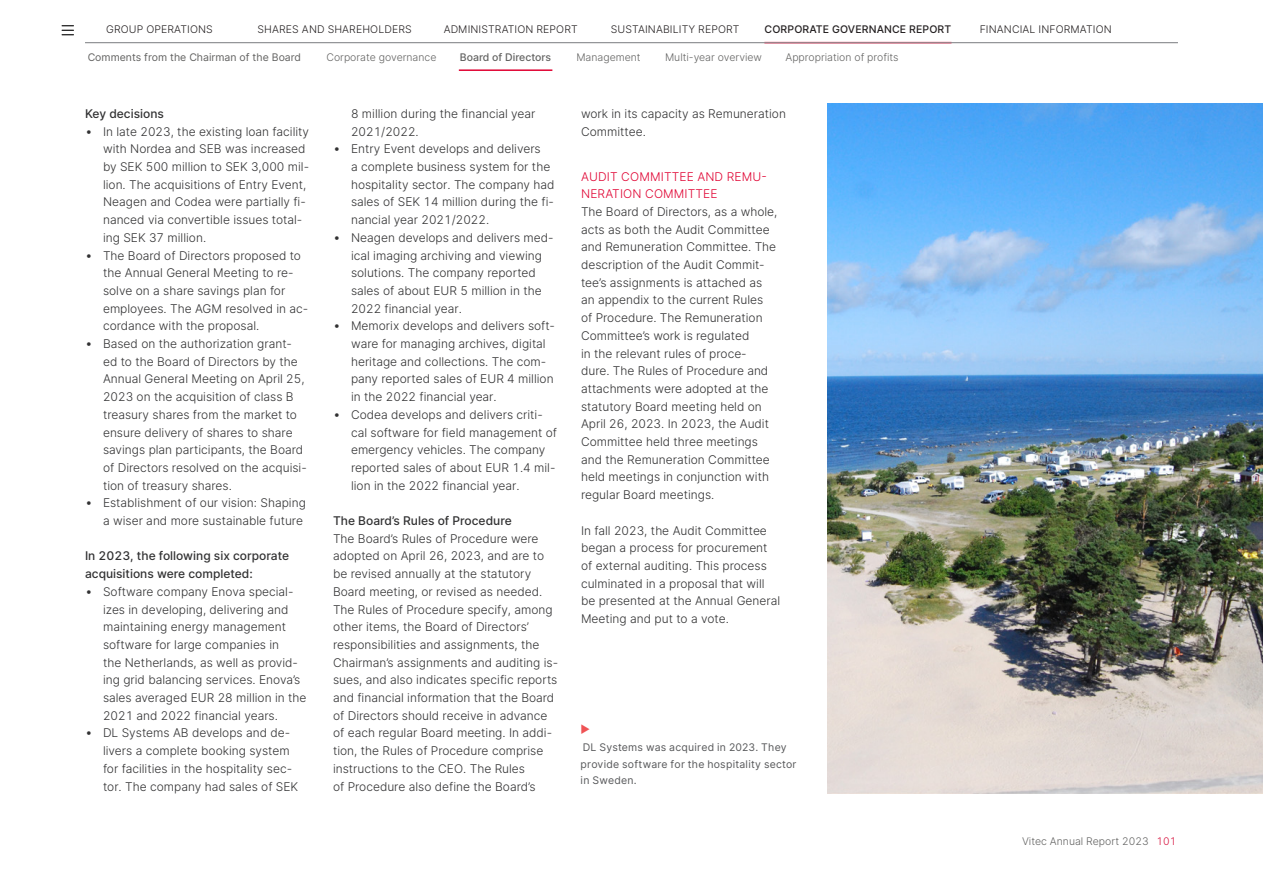
<style>
.page{position:relative;width:1263px;height:893px;background:#fff}
.page>*{position:absolute;margin:0;border:0;box-sizing:border-box;transform-origin:0 0}
.Bread{font:300 12px/17.7px "Inter";color:#313132}
.t1{font:500 12px/17.7px "Inter";color:#313132}
.t2{font:300 12px/17.7px "Inter";letter-spacing:.01em;color:#e00031}
.t3{font:300 10.5px "Inter";letter-spacing:.01em;color:#231f20}
.t4{font:300 10.5px "Inter";color:#626261}
.Bildtext{font:10.5px/16.5px "Inter";letter-spacing:.025em;color:#57585a}
.t5{font:10.5px "Inter";color:#626261}
.t6{font:500 10.5px "Inter";letter-spacing:.01em;color:#231f20}
.t7{font:500 10.5px "Inter";color:#626261}
.Bildtext-2{font:10.5px "Inter";color:#ef5355}
.s1{font-size:13.5px}
.s2{color:#d7123e}
</style>
<div class="page">
<svg style="left:62px;top:25px;width:12px;height:10px"></svg>
<hr style="left:459px;top:69px;width:93px;height:2px;background:#e00031">
<hr style="left:85px;top:42px;width:1093px;height:1px;background:#939598">
<img style="left:828px;top:104px;width:435px;height:690px">
<p class="t3" style="left:106px;top:21px;width:108px">GROUP OPERATIONS</p>
<p class="t3" style="left:258px;top:21px;width:156px">SHARES AND SHAREHOLDERS</p>
<p class="t3" style="left:444px;top:21px;width:136px">ADMINISTRATION REPORT</p>
<p class="t3" style="left:611px;top:21px;width:130px">SUSTAINABILITY REPORT</p>
<p class="t6" style="left:765px;top:21px;width:188px">CORPORATE GOVERNANCE REPORT</p>
<p class="t3" style="left:980px;top:21px;width:134px">FINANCIAL INFORMATION</p>
<p class="t5" style="left:88px;top:50px;width:215px">Comments from the Chairman of the Board</p>
<p class="t4" style="left:326px;top:50px;width:112px">Corporate governance</p>
<p class="t7" style="left:460px;top:50px;width:93px">Board of Directors</p>
<p class="t4" style="left:576px;top:50px;width:66px">Management</p>
<p class="t4" style="left:665px;top:50px;width:99px">Multi-year overview</p>
<p class="t4" style="left:785px;top:50px;width:115px">Appropriation of profits</p>
<h4 class="t1" style="left:85px;top:104px;width:80px">Key decisions</h4>
<p class="Bread" style="left:103px;top:122px;width:208px;text-indent:-18px"><span class="s1">•</span> In late 2023, the existing loan facility with Nordea and SEB was increased by SEK 500 million to SEK 3,000 mil&shy;lion. The acquisitions of Entry Event, Neagen and Codea were partially fi&shy;nanced via convertible issues total&shy;ing SEK 37 million.</p>
<p class="Bread" style="left:103px;top:246px;width:207px;text-indent:-18px"><span class="s1">•</span> The Board of Directors proposed to the Annual General Meeting to re&shy;solve on a share savings plan for employees. The AGM resolved in ac&shy;cordance with the proposal.</p>
<p class="Bread" style="left:103px;top:335px;width:205px;text-indent:-18px"><span class="s1">•</span> Based on the authorization grant&shy;ed to the Board of Directors by the Annual General Meeting on April 25, 2023 on the acquisition of class B treasury shares from the market to ensure delivery of shares to share savings plan participants, the Board of Directors resolved on the acquisi&shy;tion of treasury shares.</p>
<p class="Bread" style="left:85px;top:494px;width:222px;text-align:right"><span class="s1">•</span> Establishment of our vision: Shaping a wiser and more sustainable future</p>
<h4 class="t1" style="left:85px;top:547px;width:206px">In 2023, the following six corporate acquisitions were completed:</h4>
<p class="Bread" style="left:103px;top:582px;width:205px;text-indent:-18px"><span class="s1">•</span> Software company Enova special&shy;izes in developing, delivering and maintaining energy management software for large companies in<br>the Netherlands, as well as provid&shy;ing grid balancing services. Enova’s sales averaged EUR 28 million in the 2021 and 2022 financial years.</p>
<p class="Bread" style="left:103px;top:724px;width:197px;text-indent:-18px"><span class="s1">•</span> DL Systems AB develops and de&shy;livers a complete booking system for facilities in the hospitality sec&shy;tor. The company had sales of SEK</p>
<p class="Bread" style="left:351px;top:105px;width:186px">8 million during the financial year<br>2021/2022.</p>
<p class="Bread" style="left:351px;top:140px;width:205px;text-indent:-18px"><span class="s1">•</span> Entry Event develops and delivers<br>a complete business system for the hospitality sector. The company had sales of SEK 14 million during the fi&shy;nancial year 2021/2022.</p>
<p class="Bread" style="left:351px;top:228px;width:204px;text-indent:-18px"><span class="s1">•</span> Neagen develops and delivers med&shy;ical imaging archiving and viewing solutions. The company reported sales of about EUR 5 million in the<br>2022 financial year.</p>
<p class="Bread" style="left:351px;top:317px;width:205px;text-indent:-18px"><span class="s1">•</span> Memorix develops and delivers soft&shy;ware for managing archives, digital heritage and collections. The com&shy;pany reported sales of EUR 4 million in the 2022 financial year.</p>
<p class="Bread" style="left:351px;top:405px;width:208px;text-indent:-18px"><span class="s1">•</span> Codea develops and delivers criti&shy;cal software for field management of emergency vehicles. The company reported sales of about EUR 1.4 mil&shy;lion in the 2022 financial year.</p>
<h4 class="t1" style="left:333px;top:512px;width:180px">The Board’s Rules of Procedure</h4>
<p class="Bread" style="left:333px;top:529px;width:227px">The Board’s Rules of Procedure were adopted on April 26, 2023, and are to be revised annually at the statutory Board meeting, or revised as needed.<br>The Rules of Procedure specify, among other items, the Board of Directors’ responsibilities and assignments, the Chairman’s assignments and auditing is&shy;sues, and also indicates specific reports and financial information that the Board of Directors should receive in advance of each regular Board meeting. In addi&shy;tion, the Rules of Procedure comprise instructions to the CEO. The Rules<br>of Procedure also define the Board’s</p>
<p class="Bread" style="left:581px;top:105px;width:206px">work in its capacity as Remuneration<br>Committee.</p>
<h3 class="t2" style="left:581px;top:167px;width:187px">AUDIT COMMITTEE AND REMU-<br>NERATION COMMITTEE</h3>
<p class="Bread" style="left:581px;top:203px;width:198px">The Board of Directors, as a whole, acts as both the Audit Committee and Remuneration Committee. The description of the Audit Commit&shy;tee’s assignments is attached as an appendix to the current Rules of Procedure. The Remuneration<br>Committee’s work is regulated<br>in the relevant rules of proce&shy;dure. The Rules of Procedure and attachments were adopted at the statutory Board meeting held on<br>April 26, 2023. In 2023, the Audit<br>Committee held three meetings and the Remuneration Committee held meetings in conjunction with regular Board meetings.</p>
<p class="Bread" style="left:581px;top:521px;width:201px">In fall 2023, the Audit Committee began a process for procurement of external auditing. This process culminated in a proposal that will be presented at the Annual General<br>Meeting and put to a vote.</p>
<p class="Bildtext-2" style="left:581px;top:722px;width:11px">▶</p>
<p class="Bildtext" style="left:581px;top:739px;width:217px">DL Systems was acquired in 2023. They provide software for the hospitality sector in Sweden.</p>
<p class="t4" style="left:1022px;top:833px;width:156px">Vitec Annual Report 2023 <span class="s2">101</span></p>
</div>
